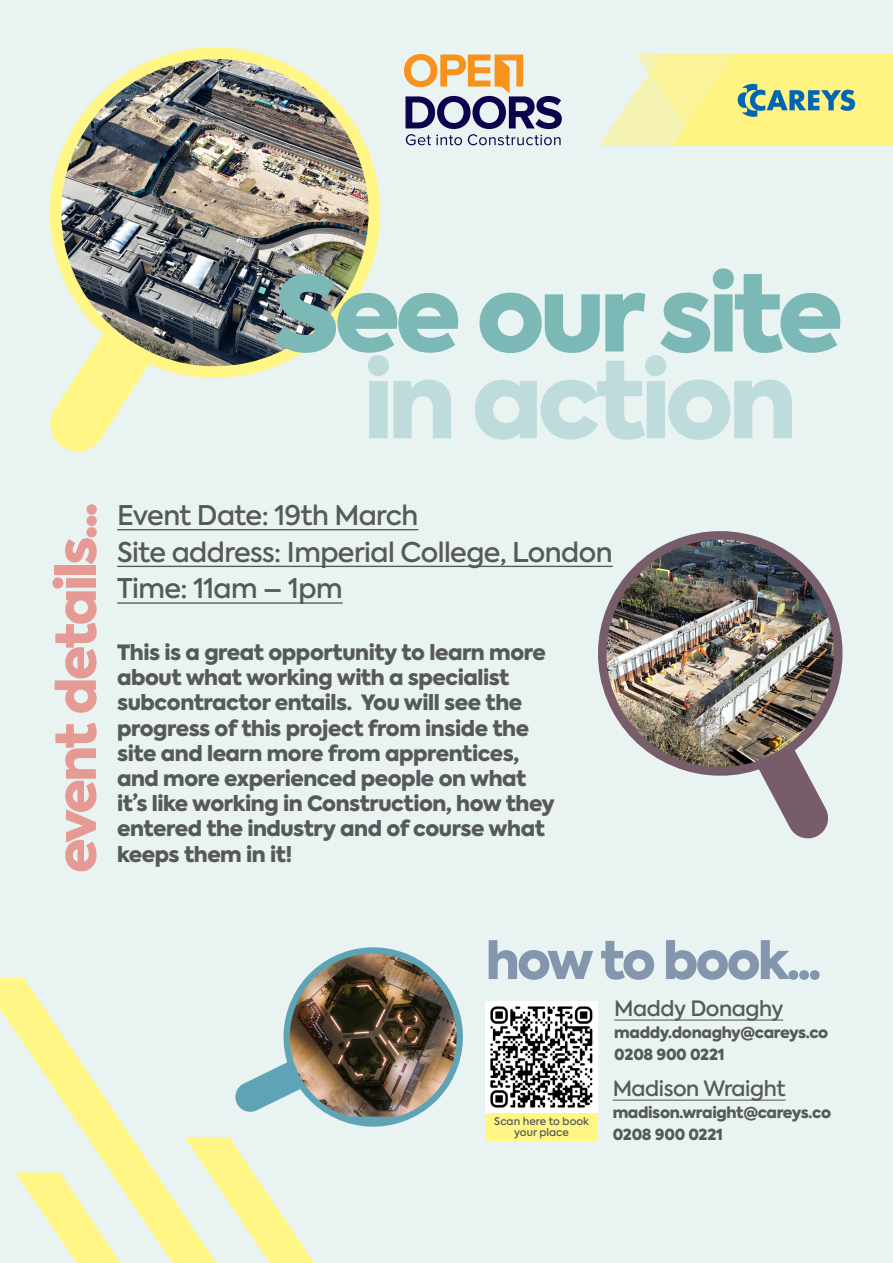
<style>
.page{position:relative;width:893px;height:1263px;background:#e8f3f2}
.page>*{position:absolute;margin:0;border:0;box-sizing:border-box;transform-origin:0 0}
.Title_Axiforma_Black{font:900 103.5px "Axiforma";letter-spacing:-.05em;color:#7bb8b6}
.Title_Axiforma_Black-2{font:900 103.5px "Axiforma";letter-spacing:-.05em;color:#bedcdb}
.Title_Axiforma_Black-3{font:900 54.15px "Axiforma";letter-spacing:-.055em;color:#e59b93}
.Title_Axiforma_Black-4{font:900 51px "Axiforma";letter-spacing:-.05em;color:#8396ae}
.Axiforma_Black_9pt{font:500 27px "Axiforma";letter-spacing:-.02em;color:#57585a}
.Axiforma_Black_9pt-2{font:900 21px/25.2px "Axiforma";letter-spacing:-.02em;color:#57585a}
.Axiforma_Black_9pt-3{font:500 21px "Axiforma";letter-spacing:-.02em;color:#57585a}
.Axiforma_Black_9pt-4{font:900 15.3px "Axiforma";letter-spacing:-.02em;color:#57585a}
.t1{font:500 10.5px/11.1px "Axiforma";color:#57585a;text-align:center}
</style>
<div class="page">
<img style="left:599px;top:54px;width:294px;height:91px">
<div style="left:860px;top:54px;width:23px;height:91px;background:#fff381"></div>
<svg style="left:404px;top:54px;width:158px;height:91px"></svg>
<hr style="left:117px;top:529px;width:301px;height:1px;background:#57585a">
<hr style="left:117px;top:566px;width:496px;height:1px;background:#57585a">
<hr style="left:117px;top:602px;width:226px;height:2px;background:#57585a">
<hr style="left:613px;top:1099px;width:172px;height:2px;background:#57585a">
<hr style="left:614px;top:1019px;width:169px;height:1px;background:#57585a">
<img style="left:486px;top:1001px;width:111px;height:112px">
<svg style="left:0;top:978px;width:185px;height:285px"></svg>
<div style="left:486px;top:1113px;width:111px;height:27px;background:#fff685"></div>
<svg style="left:50px;top:383px;width:87px;height:69px"></svg>
<img style="left:49px;top:47px;width:332px;height:336px">
<svg style="left:764px;top:780px;width:65px;height:59px"></svg>
<img style="left:581px;top:531px;width:262px;height:249px">
<svg style="left:185px;top:947px;width:278px;height:316px"></svg>
<p class="Title_Axiforma_Black" style="left:273px;top:240px;width:572px">See our site</p>
<p class="Title_Axiforma_Black-2" style="left:363px;top:327px;width:436px">in action</p>
<p class="Title_Axiforma_Black-3" style="left:38px;top:873px;width:372px;rotate:-90deg">event details...</p>
<p class="Axiforma_Black_9pt" style="left:117px;top:497px;width:303px">Event Date: 19th March</p>
<p class="Axiforma_Black_9pt" style="left:117px;top:534px;width:497px">Site address: Imperial College, London</p>
<p class="Axiforma_Black_9pt" style="left:117px;top:571px;width:227px">Time: 11am – 1pm</p>
<p class="Axiforma_Black_9pt-2" style="left:117px;top:640px;width:439px">This is a great opportunity to learn more about what working with a specialist subcontractor entails. You will see the progress of this project from inside the site and learn more from apprentices, and more experienced people on what it’s like working in Construction, how they entered the industry and of course what keeps them in it!</p>
<p class="Title_Axiforma_Black-4" style="left:486px;top:924px;width:337px">how to book...</p>
<p class="t1" style="left:494px;top:1116px;width:96px">Scan here to book your place</p>
<p class="Axiforma_Black_9pt-3" style="left:614px;top:995px;width:171px">Maddy Donaghy</p>
<p class="Axiforma_Black_9pt-4" style="left:614px;top:1022px;width:216px">maddy.donaghy@careys.co</p>
<p class="Axiforma_Black_9pt-4" style="left:614px;top:1044px;width:112px">0208 900 0221</p>
<p class="Axiforma_Black_9pt-3" style="left:613px;top:1075px;width:174px">Madison Wraight</p>
<p class="Axiforma_Black_9pt-4" style="left:613px;top:1102px;width:220px">madison.wraight@careys.co</p>
<p class="Axiforma_Black_9pt-4" style="left:613px;top:1124px;width:112px">0208 900 0221</p>
</div>
